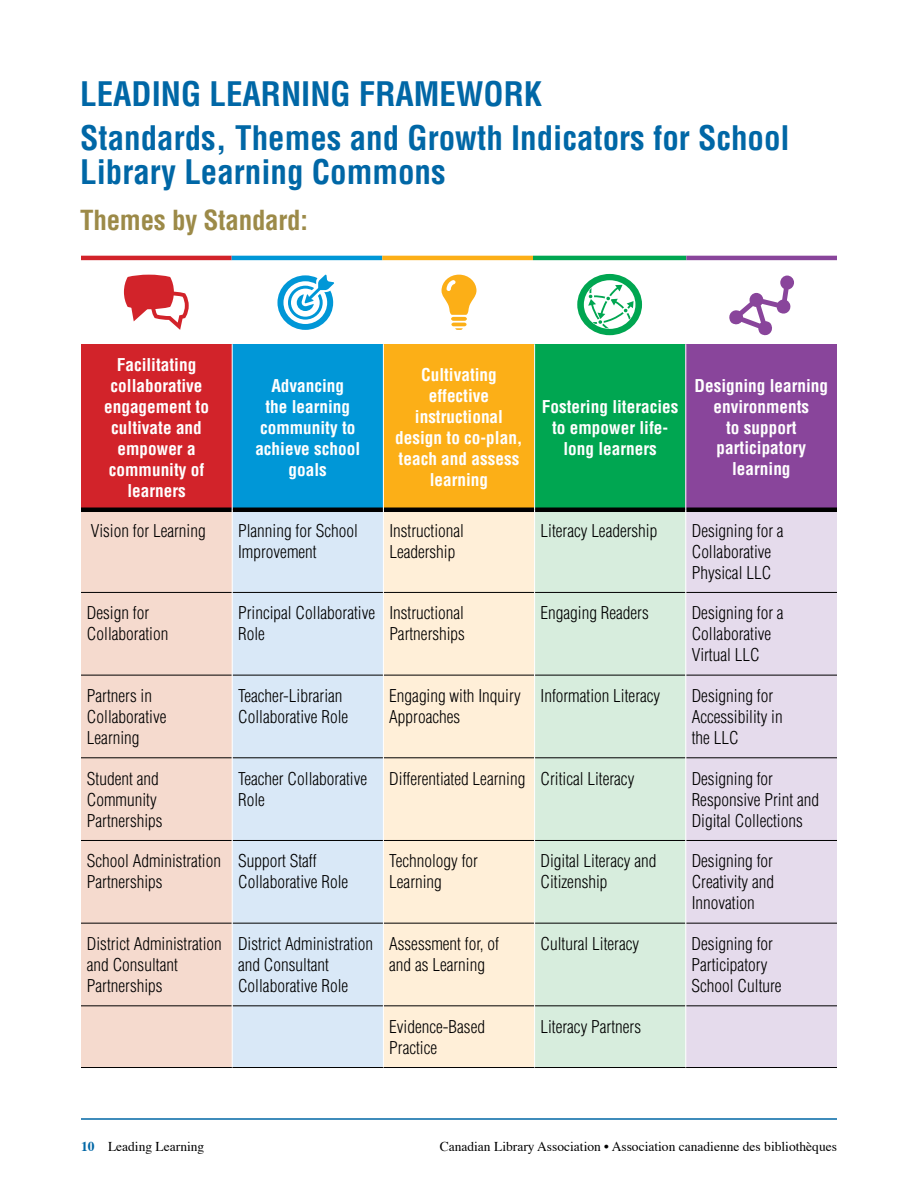
<style>
.page{position:relative;width:918px;height:1188px;background:#fff}
.page>*{position:absolute;margin:0;border:0;box-sizing:border-box;transform-origin:0 0}
.t1{font:700 condensed 33px/43.2px "Helvetica";color:#0067a6}
.t2{font:700 condensed 27px "Helvetica";letter-spacing:-.01em;color:#9c8a48}
.t3{font:300 condensed 17.25px/21px "Helvetica";color:#000}
.t4{font:700 condensed 17.25px/21px "Helvetica";color:#fff;text-align:center}
.t5{font:13.5px "Times";color:#000}
.s1{font-weight:700;color:#0067a6}
</style>
<div class="page">
<hr style="left:81px;top:1118px;width:756px;height:2px;background:#0067a6">
<div style="left:81px;top:344px;width:151px;height:166px;background:#d2232a"></div>
<div style="left:232px;top:344px;width:151px;height:166px;background:#0097d7"></div>
<div style="left:383px;top:344px;width:152px;height:166px;background:#fcaf17"></div>
<div style="left:535px;top:344px;width:151px;height:166px;background:#00a651"></div>
<div style="left:686px;top:344px;width:151px;height:166px;background:#89459b"></div>
<div style="left:81px;top:512px;width:151px;height:555px;background:#f5dace"></div>
<div style="left:233px;top:512px;width:150px;height:555px;background:#d9e8f7"></div>
<div style="left:384px;top:512px;width:150px;height:555px;background:#ffefd8"></div>
<div style="left:535px;top:512px;width:150px;height:555px;background:#d7eddd"></div>
<div style="left:686px;top:512px;width:151px;height:555px;background:#e5dbec"></div>
<hr style="left:81px;top:592px;width:151px;height:1px;background:#000">
<hr style="left:233px;top:592px;width:150px;height:1px;background:#000">
<hr style="left:384px;top:592px;width:150px;height:1px;background:#000">
<hr style="left:535px;top:592px;width:150px;height:1px;background:#000">
<hr style="left:686px;top:592px;width:151px;height:1px;background:#000">
<hr style="left:81px;top:675px;width:151px;height:1px;background:#000">
<hr style="left:233px;top:675px;width:150px;height:1px;background:#000">
<hr style="left:384px;top:675px;width:150px;height:1px;background:#000">
<hr style="left:535px;top:675px;width:150px;height:1px;background:#000">
<hr style="left:686px;top:675px;width:151px;height:1px;background:#000">
<hr style="left:81px;top:758px;width:151px;height:1px;background:#000">
<hr style="left:233px;top:758px;width:150px;height:1px;background:#000">
<hr style="left:384px;top:758px;width:150px;height:1px;background:#000">
<hr style="left:535px;top:758px;width:150px;height:1px;background:#000">
<hr style="left:686px;top:758px;width:151px;height:1px;background:#000">
<hr style="left:81px;top:840px;width:151px;height:1px;background:#000">
<hr style="left:233px;top:840px;width:150px;height:1px;background:#000">
<hr style="left:384px;top:840px;width:150px;height:1px;background:#000">
<hr style="left:535px;top:840px;width:150px;height:1px;background:#000">
<hr style="left:686px;top:840px;width:151px;height:1px;background:#000">
<hr style="left:81px;top:923px;width:151px;height:1px;background:#000">
<hr style="left:233px;top:923px;width:150px;height:1px;background:#000">
<hr style="left:384px;top:923px;width:150px;height:1px;background:#000">
<hr style="left:535px;top:923px;width:150px;height:1px;background:#000">
<hr style="left:686px;top:923px;width:151px;height:1px;background:#000">
<hr style="left:81px;top:1006px;width:151px;height:1px;background:#000">
<hr style="left:233px;top:1006px;width:150px;height:1px;background:#000">
<hr style="left:384px;top:1006px;width:150px;height:1px;background:#000">
<hr style="left:535px;top:1006px;width:150px;height:1px;background:#000">
<hr style="left:686px;top:1006px;width:151px;height:1px;background:#000">
<hr style="left:81px;top:1067px;width:151px;height:1px;background:#000">
<hr style="left:232px;top:1067px;width:151px;height:1px;background:#000">
<hr style="left:383px;top:1067px;width:152px;height:1px;background:#000">
<hr style="left:535px;top:1067px;width:151px;height:1px;background:#000">
<hr style="left:686px;top:1067px;width:151px;height:1px;background:#000">
<hr style="left:81px;top:508px;width:151px;height:4px;background:#000">
<hr style="left:233px;top:508px;width:150px;height:4px;background:#000">
<hr style="left:384px;top:508px;width:150px;height:4px;background:#000">
<hr style="left:535px;top:508px;width:150px;height:4px;background:#000">
<hr style="left:686px;top:508px;width:151px;height:4px;background:#000">
<hr style="left:232px;top:344px;width:1px;height:166px;background:#fff">
<hr style="left:383px;top:344px;width:1px;height:166px;background:#fff">
<hr style="left:534px;top:344px;width:1px;height:166px;background:#fff">
<hr style="left:685px;top:344px;width:1px;height:166px;background:#fff">
<svg style="left:124px;top:275px;width:65px;height:55px"></svg>
<svg style="left:277px;top:274px;width:57px;height:56px"></svg>
<hr style="left:81px;top:256px;width:151px;height:4px;background:#d2232a">
<hr style="left:232px;top:256px;width:150px;height:4px;background:#0097d7">
<hr style="left:382px;top:256px;width:151px;height:4px;background:#fcaf17">
<hr style="left:533px;top:256px;width:153px;height:4px;background:#00a651">
<hr style="left:686px;top:256px;width:151px;height:4px;background:#89459b">
<svg style="left:442px;top:275px;width:34px;height:46px"></svg>
<hr style="left:451px;top:323px;width:16px;height:3px;background:#fcaf17;border-radius:2px">
<svg style="left:455px;top:328px;width:8px;height:2px"></svg>
<svg style="left:577px;top:274px;width:65px;height:61px"></svg>
<svg style="left:729px;top:276px;width:65px;height:60px"></svg>
<h1 class="t1" style="left:80px;top:73px;width:711px">LEADING LEARNING FRAMEWORK<br>Standards, Themes and Growth Indicators for School</h1>
<h1 class="t1" style="left:80px;top:150px;width:367px">Library Learning Commons</h1>
<h2 class="t2" style="left:80px;top:204px;width:229px">Themes by Standard:</h2>
<p class="t4" style="left:104px;top:354px;width:106px">Facilitating collaborative engagement to cultivate and empower a community of learners</p>
<p class="t4" style="left:255px;top:375px;width:106px">Advancing<br>the learning community to achieve school goals</p>
<p class="t4" style="left:395px;top:364px;width:129px">Cultivating effective instructional design to co-plan, teach and assess learning</p>
<p class="t4" style="left:542px;top:396px;width:138px">Fostering literacies to empower life&shy;long learners</p>
<p class="t4" style="left:695px;top:375px;width:135px">Designing learning environments<br>to support participatory learning</p>
<p class="t3" style="left:91px;top:520px;width:116px">Vision for Learning</p>
<p class="t3" style="left:238px;top:520px;width:121px">Planning for School<br>Improvement</p>
<p class="t3" style="left:389px;top:520px;width:76px">Instructional<br>Leadership</p>
<p class="t3" style="left:541px;top:520px;width:118px">Literacy Leadership</p>
<p class="t3" style="left:692px;top:520px;width:93px">Designing for a<br>Collaborative<br>Physical LLC</p>
<p class="t3" style="left:87px;top:603px;width:83px">Design for<br>Collaboration</p>
<p class="t3" style="left:238px;top:603px;width:138px">Principal Collaborative<br>Role</p>
<p class="t3" style="left:389px;top:603px;width:77px">Instructional<br>Partnerships</p>
<p class="t3" style="left:541px;top:603px;width:110px">Engaging Readers</p>
<p class="t3" style="left:692px;top:603px;width:93px">Designing for a<br>Collaborative<br>Virtual LLC</p>
<p class="t3" style="left:87px;top:685px;width:81px">Partners in<br>Collaborative<br>Learning</p>
<p class="t3" style="left:238px;top:685px;width:112px">Teacher-Librarian<br>Collaborative Role</p>
<p class="t3" style="left:389px;top:685px;width:133px">Engaging with Inquiry<br>Approaches</p>
<p class="t3" style="left:541px;top:685px;width:121px">Information Literacy</p>
<p class="t3" style="left:692px;top:685px;width:93px">Designing for<br>Accessibility in the LLC</p>
<p class="t3" style="left:87px;top:768px;width:77px">Student and<br>Community<br>Partnerships</p>
<p class="t3" style="left:238px;top:768px;width:131px">Teacher Collaborative<br>Role</p>
<p class="t3" style="left:389px;top:768px;width:247px">Differentiated Learning Critical Literacy</p>
<p class="t3" style="left:692px;top:768px;width:129px">Designing for<br>Responsive Print and<br>Digital Collections</p>
<p class="t3" style="left:87px;top:851px;width:136px">School Administration<br>Partnerships</p>
<p class="t3" style="left:238px;top:851px;width:112px">Support Staff<br>Collaborative Role</p>
<p class="t3" style="left:389px;top:851px;width:90px">Technology for<br>Learning</p>
<p class="t3" style="left:540px;top:851px;width:117px">Digital Literacy and<br>Citizenship</p>
<p class="t3" style="left:692px;top:851px;width:84px;text-align:justify">Designing for Creativity and Innovation</p>
<p class="t3" style="left:87px;top:933px;width:137px">District Administration and Consultant<br>Partnerships</p>
<p class="t3" style="left:238px;top:933px;width:137px">District Administration and Consultant<br>Collaborative Role</p>
<p class="t3" style="left:389px;top:933px;width:111px">Assessment for, of and as Learning</p>
<p class="t3" style="left:540px;top:933px;width:100px">Cultural Literacy</p>
<p class="t3" style="left:692px;top:933px;width:92px">Designing for<br>Participatory<br>School Culture</p>
<p class="t3" style="left:389px;top:1016px;width:97px">Evidence-Based<br>Practice</p>
<p class="t3" style="left:540px;top:1016px;width:102px">Literacy Partners</p>
<p class="t5" style="left:81px;top:1133px;width:125px"><span class="s1">10</span> Leading Learning</p>
<p class="t5" style="left:440px;top:1133px;width:399px">Canadian Library Association • Association canadienne des bibliothèques</p>
</div>
